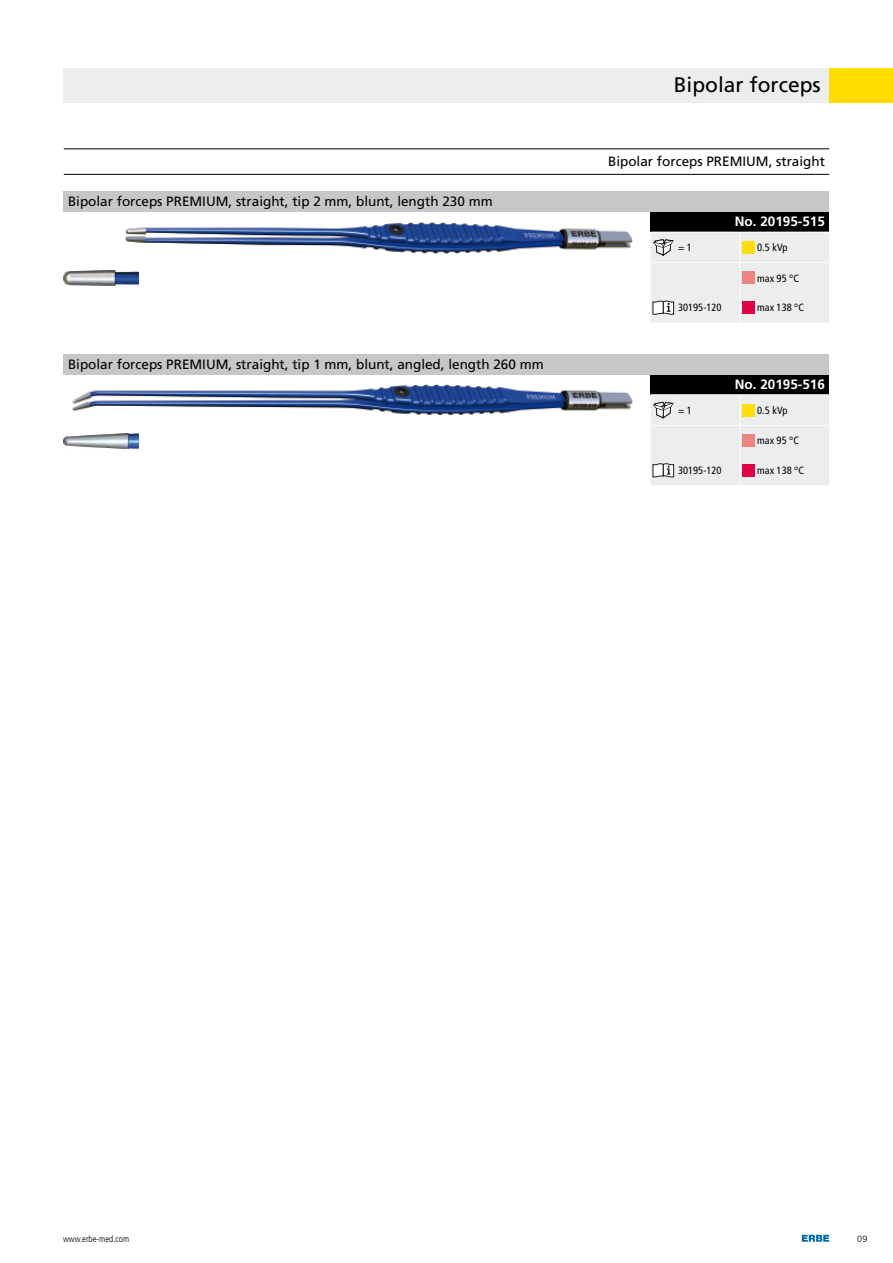
<style>
.page{position:relative;width:893px;height:1263px;background:#fff}
.page>*{position:absolute;margin:0;border:0;box-sizing:border-box;transform-origin:0 0}
.t1{font:21px "Frutiger LT Com";color:#000}
.t2{font:13.5px "Frutiger LT Com";color:#000}
.t3{font:700 13.5px "Frutiger LT Com";color:#fff}
.t4{font:condensed 10.5px "Frutiger LT Com";color:#000}
.t5{font:300 condensed 9px "Frutiger LT Com";color:#000}
.t6{font:300 9px "Frutiger LT Com";color:#000}
</style>
<div class="page">
<svg style="left:802px;top:1235px;width:27px;height:7px"></svg>
<div style="left:829px;top:68px;width:64px;height:34px;background:#fd0"></div>
<div style="left:651px;top:212px;width:178px;height:20px;background:#000"></div>
<img style="left:125px;top:222px;width:507px;height:32px">
<img style="left:64px;top:270px;width:75px;height:16px">
<svg style="left:651px;top:233px;width:178px;height:90px;background:#eae9e7"></svg>
<div style="left:742px;top:301px;width:13px;height:13px;background:#e30045"></div>
<div style="left:651px;top:374px;width:178px;height:20px;background:#000"></div>
<img style="left:72px;top:385px;width:560px;height:31px">
<img style="left:64px;top:434px;width:75px;height:15px">
<svg style="left:651px;top:394px;width:178px;height:91px;background:#e9e9e7"></svg>
<div style="left:742px;top:464px;width:13px;height:13px;background:#e30045"></div>
<hr style="left:64px;top:148px;width:765px;height:1px;background:#000">
<hr style="left:64px;top:174px;width:765px;height:1px;background:#000">
<div style="left:64px;top:191px;width:765px;height:21px;background:#c6c7c8"></div>
<div style="left:64px;top:354px;width:765px;height:20px;background:#c6c7c8"></div>
<div style="left:64px;top:68px;width:765px;height:34px;background:#eceded"></div>
<h1 class="t1" style="left:674px;top:73px;width:149px">Bipolar forceps</h1>
<p class="t2" style="left:68px;top:194px;width:426px">Bipolar forceps PREMIUM, straight, tip 2 mm, blunt, length 230 mm</p>
<p class="t2" style="left:68px;top:356px;width:477px">Bipolar forceps PREMIUM, straight, tip 1 mm, blunt, angled, length 260 mm</p>
<p class="t2" style="left:608px;top:154px;width:218px">Bipolar forceps PREMIUM, straight</p>
<p class="t3" style="left:735px;top:214px;width:92px">No. 20195-515</p>
<p class="t4" style="left:678px;top:241px;width:15px">= 1</p>
<p class="t4" style="left:757px;top:241px;width:32px">0.5 kVp</p>
<p class="t4" style="left:757px;top:272px;width:43px">max 95 °C</p>
<p class="t4" style="left:678px;top:302px;width:45px">30195-120</p>
<p class="t4" style="left:757px;top:302px;width:48px">max 138 °C</p>
<p class="t3" style="left:735px;top:376px;width:92px">No. 20195-516</p>
<p class="t4" style="left:678px;top:404px;width:15px">= 1</p>
<p class="t4" style="left:757px;top:404px;width:32px">0.5 kVp</p>
<p class="t4" style="left:757px;top:434px;width:43px">max 95 °C</p>
<p class="t4" style="left:678px;top:464px;width:45px">30195-120</p>
<p class="t4" style="left:757px;top:464px;width:48px">max 138 °C</p>
<p class="t5" style="left:63px;top:1233px;width:68px">www.erbe-med.com</p>
<p class="t6" style="left:857px;top:1234px;width:12px">09</p>
</div>
